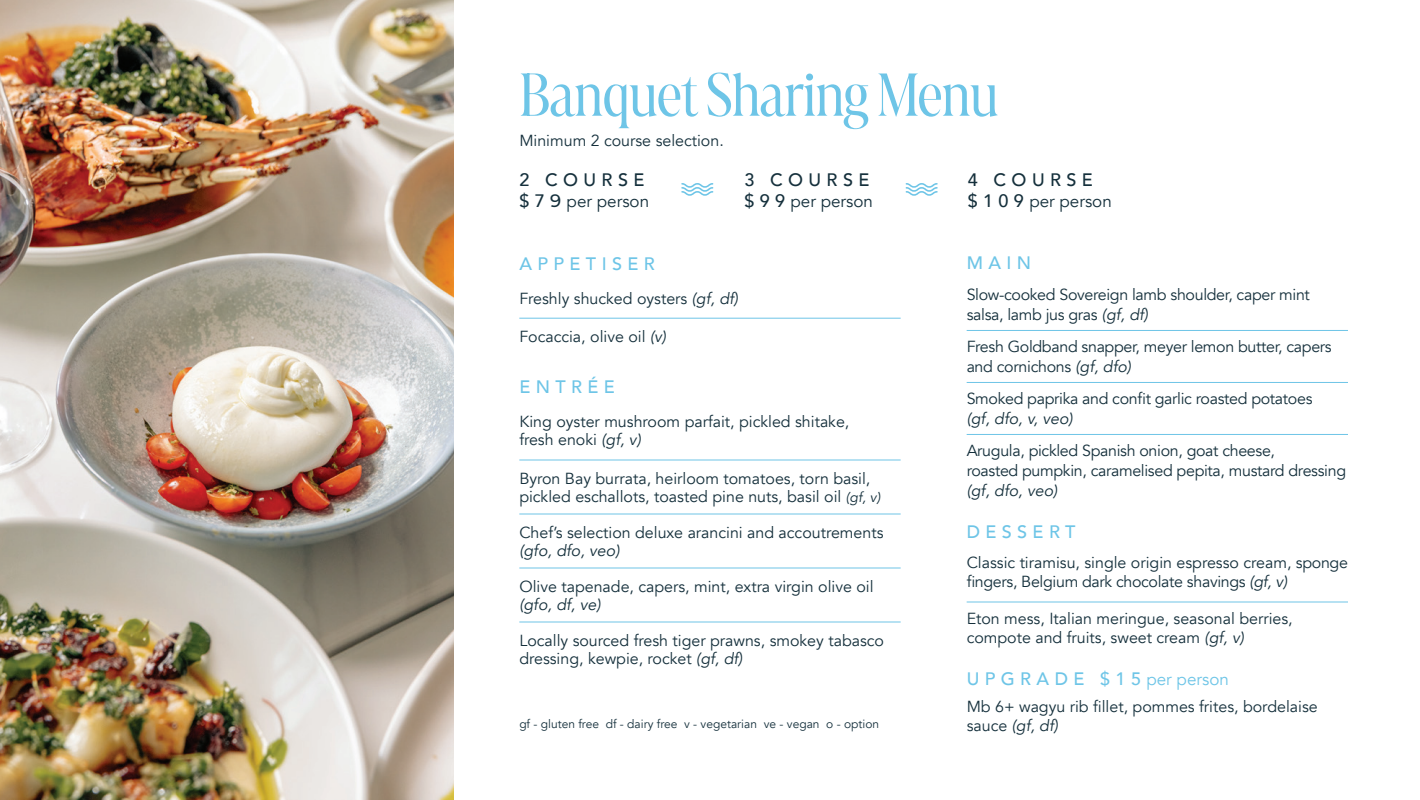
<style>
.page{position:relative;width:1420px;height:800px;background:#fff}
.page>*{position:absolute;margin:0;border:0;box-sizing:border-box;transform-origin:0 0}
.t1{font:300 64px "Marlide Display";letter-spacing:-.005em;color:#6ec5e7}
.t2{font:500 18px "Avenir";letter-spacing:.3em;color:#6ec5e7}
.t3{font:500 18px "Avenir";letter-spacing:.3em;color:#15303c}
.t4{font:17px "Avenir";color:#15303c}
.t5{font:16px/18px "Avenir";color:#15303c}
.t6{font:16px/20px "Avenir";letter-spacing:-.02em;color:#15303c}
.t7{font:italic 16px "Avenir";color:#15303c}
.t8{font:12px "Avenir";color:#15303c}
.s1{font-weight:500;font-size:18px}
.s2{font-family:"Montserrat";font-weight:500;font-size:18px}
.s3{font-style:italic}
.s4{font-style:italic;font-size:14px}
.s5{font-weight:400;font-size:17px}
</style>
<div class="page">
<img style="left:0;top:0;width:453px;height:800px">
<hr style="left:519px;top:318px;width:382px;height:1px;background:#6ec5e7">
<hr style="left:967px;top:602px;width:381px;height:1px;background:#6ec5e7">
<hr style="left:519px;top:460px;width:382px;height:1px;background:#6ec5e7">
<hr style="left:519px;top:514px;width:382px;height:1px;background:#6ec5e7">
<hr style="left:519px;top:568px;width:382px;height:1px;background:#6ec5e7">
<hr style="left:519px;top:622px;width:382px;height:1px;background:#6ec5e7">
<svg style="left:681px;top:183px;width:32px;height:13px"></svg>
<svg style="left:906px;top:183px;width:32px;height:13px"></svg>
<hr style="left:967px;top:330px;width:381px;height:1px;background:#6ec5e7">
<hr style="left:967px;top:382px;width:381px;height:1px;background:#6ec5e7">
<hr style="left:967px;top:434px;width:381px;height:1px;background:#6ec5e7">
<h1 class="t1" style="left:519px;top:48px;width:480px">Banquet Sharing Menu</h1>
<p class="t5" style="left:519px;top:132px;width:206px">Minimum 2 course selection.</p>
<p class="t3" style="left:519px;top:164px;width:127px">2 COURSE</p>
<p class="t4" style="left:519px;top:191px;width:131px"><span class="s1">$ 7</span> <span class="s2">9</span> per person</p>
<p class="t3" style="left:744px;top:164px;width:127px">3 COURSE</p>
<p class="t4" style="left:744px;top:191px;width:130px"><span class="s1">$ 9 9</span> per person</p>
<p class="t2" style="left:519px;top:249px;width:137px">APPETISER</p>
<p class="t5" style="left:519px;top:290px;width:220px">Freshly shucked oysters <span class="s3">(gf, df)</span></p>
<p class="t5" style="left:519px;top:328px;width:148px">Focaccia, olive oil <span class="s3">(v)</span></p>
<p class="t2" style="left:519px;top:371px;width:97px">ENTRÉE</p>
<p class="t5" style="left:519px;top:413px;width:332px">King oyster mushroom parfait, pickled shitake, fresh enoki <span class="s3">(gf, v)</span></p>
<p class="t5" style="left:519px;top:470px;width:362px">Byron Bay burrata, heirloom tomatoes, torn basil, pickled eschallots, toasted pine nuts, basil oil <span class="s4">(gf, v)</span></p>
<p class="t5" style="left:519px;top:524px;width:366px">Chef’s selection deluxe arancini and accoutrements</p>
<p class="t7" style="left:519px;top:541px;width:102px">(gfo, dfo, veo)</p>
<p class="t5" style="left:519px;top:578px;width:356px">Olive tapenade, capers, mint, extra virgin olive oil</p>
<p class="t7" style="left:519px;top:595px;width:83px">(gfo, df, ve)</p>
<p class="t5" style="left:519px;top:632px;width:366px">Locally sourced fresh tiger prawns, smokey tabasco dressing, kewpie, rocket <span class="s3">(gf, df)</span></p>
<p class="t8" style="left:519px;top:716px;width:361px">gf - gluten free df - dairy free v - vegetarian ve - vegan o - option</p>
<p class="t3" style="left:968px;top:164px;width:127px">4 COURSE</p>
<p class="t4" style="left:968px;top:191px;width:146px"><span class="s1">$ 1 0 9</span> per person</p>
<p class="t2" style="left:967px;top:248px;width:66px">MAIN</p>
<p class="t6" style="left:967px;top:285px;width:345px">Slow-cooked Sovereign lamb shoulder, caper mint salsa, lamb jus gras <span class="s3">(gf, df)</span></p>
<p class="t6" style="left:967px;top:337px;width:367px">Fresh Goldband snapper, meyer lemon butter, capers and cornichons <span class="s3">(gf, dfo)</span></p>
<p class="t6" style="left:967px;top:389px;width:347px">Smoked paprika and confit garlic roasted potatoes</p>
<p class="t7" style="left:967px;top:409px;width:108px">(gf, dfo, v, veo)</p>
<p class="t6" style="left:967px;top:441px;width:381px">Arugula, pickled Spanish onion, goat cheese,<br>roasted pumpkin, caramelised pepita, mustard dressing</p>
<p class="t7" style="left:967px;top:481px;width:92px">(gf, dfo, veo)</p>
<p class="t2" style="left:967px;top:516px;width:110px">DESSERT</p>
<p class="t6" style="left:967px;top:553px;width:383px;line-height:19.2px">Classic tiramisu, single origin espresso cream, sponge fingers, Belgium dark chocolate shavings <span class="s3">(gf, v)</span></p>
<p class="t5" style="left:967px;top:609px;width:327px;line-height:19.2px">Eton mess, Italian meringue, seasonal berries, compote and fruits, sweet cream <span class="s3">(gf, v)</span></p>
<p class="t2" style="left:967px;top:664px;width:264px">UPGRADE $15<span class="s5">per person</span></p>
<p class="t5" style="left:967px;top:697px;width:353px;line-height:19.2px">Mb 6+ wagyu rib fillet, pommes frites, bordelaise sauce <span class="s3">(gf, df)</span></p>
</div>
